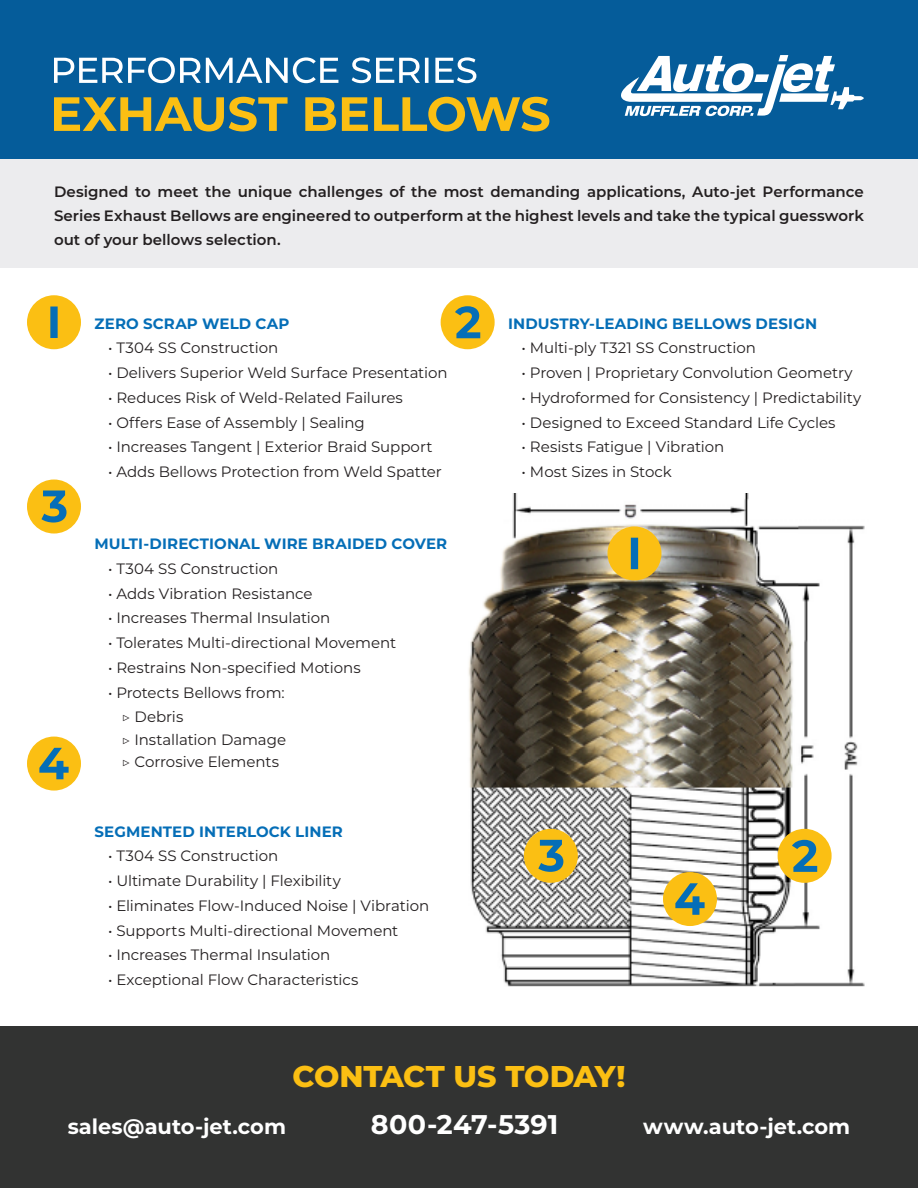
<style>
.page{position:relative;width:918px;height:1188px;background:#fff}
.page>*{position:absolute;margin:0;border:0;box-sizing:border-box;transform-origin:0 0}
.t1{font:800 30px "Montserrat";letter-spacing:-.01em;color:#fbbf13}
.t2{font:700 27px "Montserrat";letter-spacing:.01em;color:#fff}
.t3{font:700 21px "Montserrat";color:#fff}
.t4{font:15px "Montserrat";letter-spacing:-.005em;color:#231f20}
.t5{font:600 15px/24px "Montserrat";color:#231f20;text-align:justify}
.t6{font:700 15px "Montserrat";letter-spacing:.01em;color:#056eb7}
</style>
<div class="page">
<div style="left:0;top:159px;width:918px;height:109px;background:#ececee"></div>
<img style="left:468px;top:493px;width:397px;height:494px">
<div style="left:0;top:1026px;width:918px;height:162px;background:#323332"></div>
<div style="left:0;top:0;width:918px;height:159px;background:#055c9a"></div>
<svg style="left:621px;top:55px;width:243px;height:61px"></svg>
<svg style="left:54px;top:57px;width:422px;height:26px"></svg>
<svg style="left:54px;top:97px;width:495px;height:34px"></svg>
<div style="left:607px;top:526px;width:54px;height:54px;background:#fbbf13;border-radius:50%"></div>
<svg style="left:631px;top:538px;width:7px;height:31px"></svg>
<div style="left:441px;top:295px;width:54px;height:54px;background:#fbbf13;border-radius:50%"></div>
<svg style="left:455px;top:306px;width:25px;height:32px"></svg>
<div style="left:663px;top:872px;width:54px;height:54px;background:#fbbf13;border-radius:50%"></div>
<svg style="left:675px;top:883px;width:30px;height:32px"></svg>
<div style="left:27px;top:480px;width:54px;height:54px;background:#fbbf13;border-radius:50%"></div>
<svg style="left:41px;top:490px;width:26px;height:33px"></svg>
<div style="left:27px;top:295px;width:54px;height:54px;background:#fbbf13;border-radius:50%"></div>
<svg style="left:50px;top:307px;width:8px;height:31px"></svg>
<div style="left:778px;top:829px;width:54px;height:54px;background:#fbbf13;border-radius:50%"></div>
<svg style="left:792px;top:840px;width:25px;height:32px"></svg>
<div style="left:524px;top:829px;width:54px;height:54px;background:#fbbf13;border-radius:50%"></div>
<svg style="left:538px;top:840px;width:25px;height:32px"></svg>
<div style="left:27px;top:737px;width:54px;height:54px;background:#fbbf13;border-radius:50%"></div>
<svg style="left:39px;top:748px;width:30px;height:31px"></svg>
<p class="t5" style="left:54px;top:179px;width:812px">Designed to meet the unique challenges of the most demanding applications, Auto-jet Performance Series Exhaust Bellows are engineered to outperform at the highest levels and take the typical guesswork out of your bellows selection.</p>
<p class="t6" style="left:94px;top:313px;width:196px">ZERO SCRAP WELD CAP</p>
<p class="t4" style="left:108px;top:338px;width:172px">• T304 SS Construction</p>
<p class="t4" style="left:108px;top:363px;width:341px">• Delivers Superior Weld Surface Presentation</p>
<p class="t4" style="left:108px;top:387px;width:296px">• Reduces Risk of Weld‐Related Failures</p>
<p class="t4" style="left:108px;top:412px;width:258px">• Offers Ease of Assembly | Sealing</p>
<p class="t4" style="left:108px;top:437px;width:326px">• Increases Tangent | Exterior Braid Support</p>
<p class="t4" style="left:108px;top:462px;width:335px">• Adds Bellows Protection from Weld Spatter</p>
<p class="t6" style="left:94px;top:533px;width:354px">MULTI‐DIRECTIONAL WIRE BRAIDED COVER</p>
<p class="t4" style="left:108px;top:558px;width:172px">• T304 SS Construction</p>
<p class="t4" style="left:108px;top:583px;width:206px">• Adds Vibration Resistance</p>
<p class="t4" style="left:108px;top:608px;width:224px">• Increases Thermal Insulation</p>
<p class="t4" style="left:108px;top:633px;width:290px">• Tolerates Multi‐directional Movement</p>
<p class="t4" style="left:108px;top:657px;width:254px">• Restrains Non‐specified Motions</p>
<p class="t4" style="left:108px;top:682px;width:178px">• Protects Bellows from:</p>
<p class="t4" style="left:122px;top:707px;width:63px">▷ Debris</p>
<p class="t4" style="left:122px;top:729px;width:166px">▷ Installation Damage</p>
<p class="t4" style="left:122px;top:751px;width:159px">▷ Corrosive Elements</p>
<p class="t6" style="left:94px;top:821px;width:250px">SEGMENTED INTERLOCK LINER</p>
<p class="t4" style="left:108px;top:846px;width:172px">• T304 SS Construction</p>
<p class="t4" style="left:108px;top:871px;width:234px">• Ultimate Durability | Flexibility</p>
<p class="t4" style="left:108px;top:895px;width:323px">• Eliminates Flow-Induced Noise | Vibration</p>
<p class="t4" style="left:108px;top:920px;width:292px">• Supports Multi‐directional Movement</p>
<p class="t4" style="left:108px;top:945px;width:224px">• Increases Thermal Insulation</p>
<p class="t4" style="left:108px;top:970px;width:252px">• Exceptional Flow Characteristics</p>
<p class="t6" style="left:508px;top:313px;width:311px">INDUSTRY-LEADING BELLOWS DESIGN</p>
<p class="t4" style="left:522px;top:338px;width:236px">• Multi‐ply T321 SS Construction</p>
<p class="t4" style="left:522px;top:363px;width:333px">• Proven | Proprietary Convolution Geometry</p>
<p class="t4" style="left:522px;top:387px;width:341px">• Hydroformed for Consistency | Predictability</p>
<p class="t4" style="left:522px;top:412px;width:315px">• Designed to Exceed Standard Life Cycles</p>
<p class="t4" style="left:522px;top:437px;width:204px">• Resists Fatigue | Vibration</p>
<p class="t4" style="left:522px;top:462px;width:152px">• Most Sizes in Stock</p>
<p class="t1" style="left:293px;top:1055px;width:334px">CONTACT US TODAY!</p>
<p class="t3" style="left:68px;top:1111px;width:220px">sales@auto-jet.com</p>
<p class="t2" style="left:371px;top:1105px;width:189px">800-247-5391</p>
<p class="t3" style="left:643px;top:1111px;width:209px">www.auto-jet.com</p>
</div>
